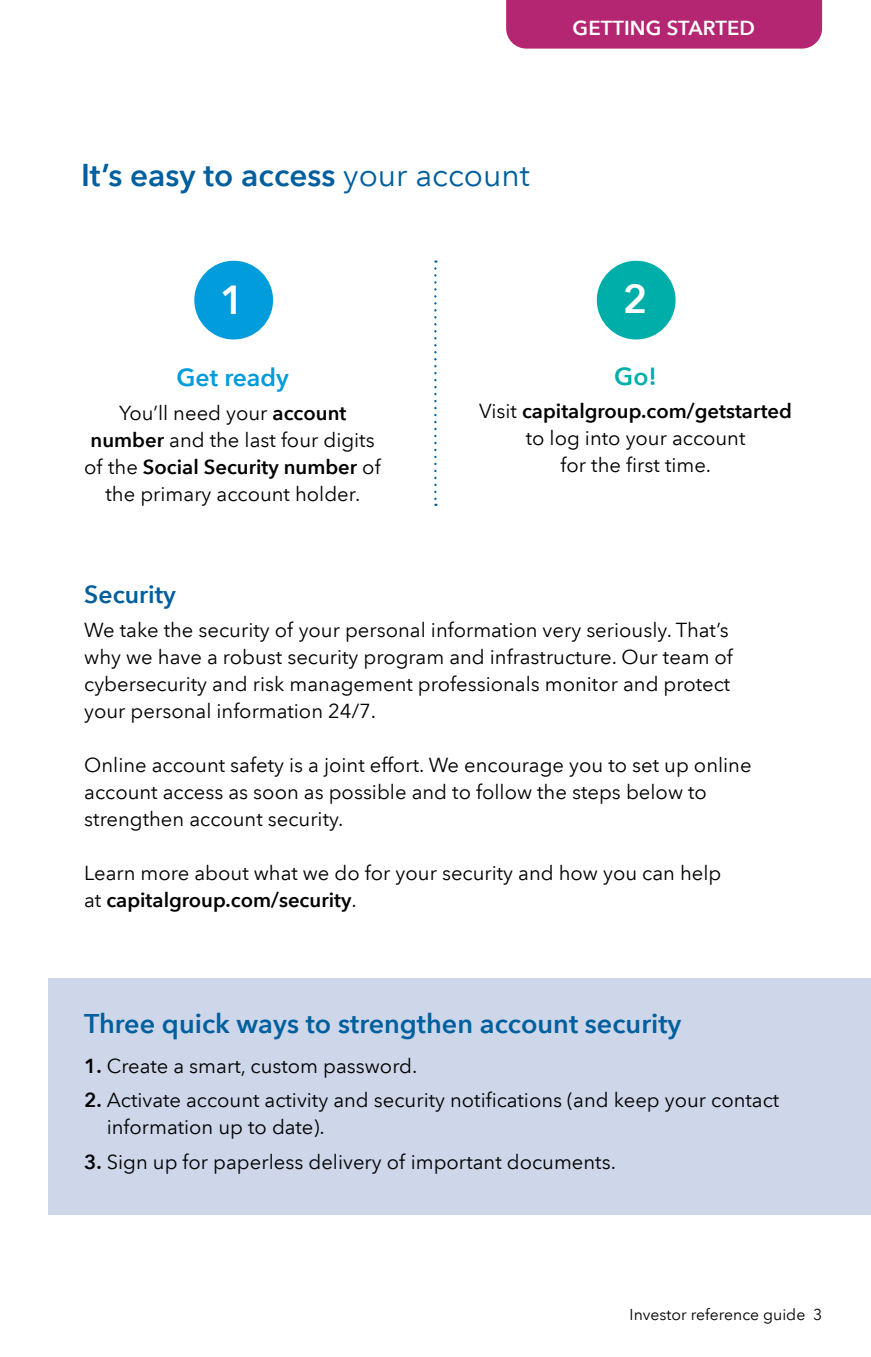
<style>
.page{position:relative;width:871px;height:1357px;background:#fff}
.page>*{position:absolute;margin:0;border:0;box-sizing:border-box;transform-origin:0 0}
.t1{font:600 40.5px "Avenir Next LT Com";color:#fff}
.W___subhead{font:600 31.5px "Avenir Next LT Com";color:#005f9e}
.w___sidebar_head{font:600 27px "Avenir Next LT Com";color:#005f9e}
.W___subhead-2{font:600 24.75px "Avenir Next LT Com";color:#005f9e}
.W___subhead-3{font:600 24.75px "Avenir Next LT Com";color:#009cdc}
.W___subhead-4{font:600 24.75px "Avenir Next LT Com";color:#00aea9}
.W___text{font:20.25px/27px "Avenir Next LT Com";color:#000}
.W___subhead-5{font:20.25px/27px "Avenir Next LT Com";color:#000;text-align:center}
.W___head_L{font:600 20.25px "Avenir Next LT Com";letter-spacing:.005em;color:#fff}
.t2{font:15.75px "Avenir Next LT Com";color:#000}
.s1{font-weight:400}
.s2{font-weight:600}
</style>
<div class="page">
<div style="left:49px;top:979px;width:822px;height:236px;background:#ced7e9"></div>
<div style="left:506px;top:0;width:316px;height:49px;background:#b42672"></div>
<div style="left:194px;top:261px;width:79px;height:78px;background:#009cdc;border-radius:50%"></div>
<div style="left:597px;top:261px;width:78px;height:78px;background:#00aea9;border-radius:50%"></div>
<svg style="left:434px;top:260px;width:2px;height:246px"></svg>
<p class="W___head_L" style="left:572px;top:15px;width:184px">GETTING STARTED</p>
<p class="W___subhead" style="left:81px;top:156px;width:450px">It’s easy to access <span class="s1">your account</span></p>
<p class="t1" style="left:220px;top:275px;width:26px">1</p>
<p class="t1" style="left:623px;top:274px;width:26px">2</p>
<p class="W___subhead-3" style="left:176px;top:363px;width:114px">Get ready</p>
<p class="W___subhead-5" style="left:84px;top:400px;width:298px">You’ll need your <span class="s2">account number</span> and the last four digits of the <span class="s2">Social Security number</span> of the primary account holder.</p>
<p class="W___subhead-4" style="left:614px;top:361px;width:44px">Go!</p>
<p class="W___subhead-5" style="left:479px;top:398px;width:314px">Visit <span class="s2">capitalgroup.com/getstarted </span>to log into your account<br>for the first time.</p>
<p class="W___subhead-2" style="left:84px;top:579px;width:93px">Security</p>
<p class="W___text" style="left:84px;top:616px;width:650px">We take the security of your personal information very seriously. That’s why we have a robust security program and infrastructure. Our team of cybersecurity and risk management professionals monitor and protect your personal information 24/7.</p>
<p class="W___text" style="left:84px;top:751px;width:669px">Online account safety is a joint effort. We encourage you to set up online account access as soon as possible and to follow the steps below to strengthen account security.</p>
<p class="W___text" style="left:84px;top:859px;width:638px">Learn more about what we do for your security and how you can help at <span class="s2">capitalgroup.com/security</span>.</p>
<p class="w___sidebar_head" style="left:84px;top:1006px;width:599px">Three quick ways to strengthen account security</p>
<p class="W___text" style="left:84px;top:1052px;width:335px"><span class="s2">1.</span> Create a smart, custom password.</p>
<p class="W___text" style="left:107px;top:1087px;width:674px;text-indent:-23px"><span class="s2">2.</span> Activate account activity and security notifications (and keep your contact information up to date).</p>
<p class="W___text" style="left:84px;top:1148px;width:533px"><span class="s2">3.</span> Sign up for paperless delivery of important documents.</p>
<p class="t2" style="left:629px;top:1305px;width:194px">Investor reference guide 3</p>
</div>
